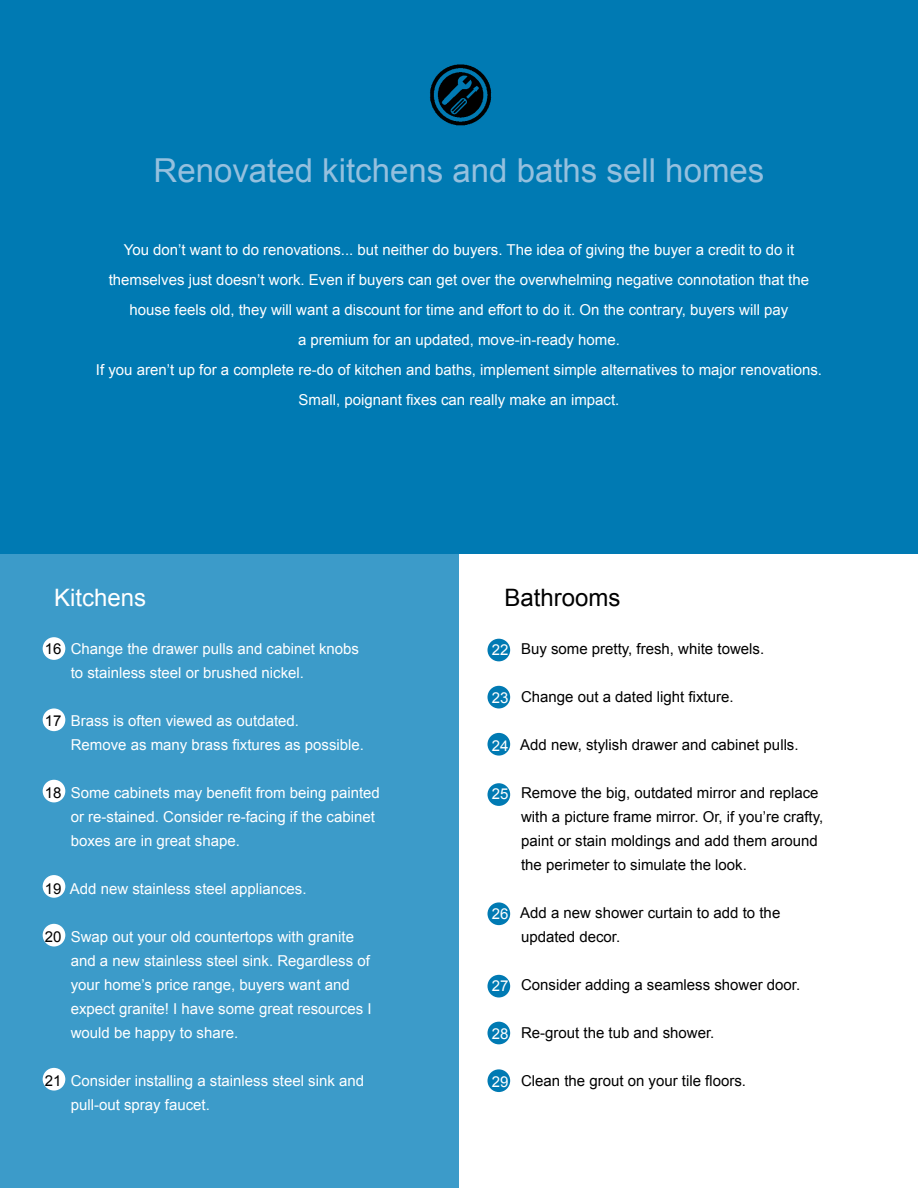
<style>
.page{position:relative;width:918px;height:1188px;background:#fff}
.page>*{position:absolute;margin:0;border:0;box-sizing:border-box;transform-origin:0 0}
.t1{font:33px "Arial";color:#95c0de}
.t2{font:24px "Arial";color:#000}
.t3{font:24px "Arial";color:#fff}
.t4{font:15px/24px "Arial";color:#fff}
.t5{font:15px/24px "Arial";color:#000}
</style>
<div class="page">
<div style="left:0;top:548px;width:459px;height:640px;background:#3c9bc9"></div>
<div style="left:0;top:0;width:918px;height:554px;background:#007ab3"></div>
<img style="left:430px;top:64px;width:62px;height:62px">
<div style="left:43px;top:637px;width:22px;height:23px;background:#fff;border-radius:50%"></div>
<div style="left:43px;top:708px;width:22px;height:23px;background:#fff;border-radius:50%"></div>
<div style="left:43px;top:780px;width:22px;height:22px;background:#fff;border-radius:50%"></div>
<div style="left:43px;top:875px;width:22px;height:23px;background:#fff;border-radius:50%"></div>
<div style="left:43px;top:924px;width:22px;height:22px;background:#fff;border-radius:50%"></div>
<div style="left:43px;top:1068px;width:22px;height:23px;background:#fff;border-radius:50%"></div>
<div style="left:487px;top:639px;width:23px;height:22px;background:#007ab3;border-radius:50%"></div>
<div style="left:487px;top:686px;width:23px;height:22px;background:#007ab3;border-radius:50%"></div>
<div style="left:487px;top:733px;width:23px;height:23px;background:#007ab3;border-radius:50%"></div>
<div style="left:487px;top:783px;width:23px;height:23px;background:#007ab3;border-radius:50%"></div>
<div style="left:487px;top:902px;width:23px;height:23px;background:#007ab3;border-radius:50%"></div>
<div style="left:487px;top:975px;width:23px;height:23px;background:#007ab3;border-radius:50%"></div>
<div style="left:487px;top:1022px;width:23px;height:22px;background:#007ab3;border-radius:50%"></div>
<div style="left:487px;top:1069px;width:23px;height:23px;background:#007ab3;border-radius:50%"></div>
<h1 class="t1" style="left:154px;top:149px;width:612px">Renovated kitchens and baths sell homes</h1>
<p class="t4" style="left:96px;top:235px;width:728px;line-height:30px;text-align:center">You don’t want to do renovations... but neither do buyers. The idea of giving the buyer a credit to do it themselves just doesn’t work. Even if buyers can get over the overwhelming negative connotation that the house feels old, they will want a discount for time and effort to do it. On the contrary, buyers will pay<br>a premium for an updated, move-in-ready home.<br>If you aren’t up for a complete re-do of kitchen and baths, implement simple alternatives to major renovations.<br>Small, poignant fixes can really make an impact.</p>
<h2 class="t3" style="left:54px;top:582px;width:94px">Kitchens</h2>
<p class="t4" style="left:71px;top:637px;width:290px">Change the drawer pulls and cabinet knobs to stainless steel or brushed nickel.</p>
<p class="t4" style="left:71px;top:709px;width:295px">Brass is often viewed as outdated.<br>Remove as many brass fixtures as possible.</p>
<p class="t4" style="left:71px;top:781px;width:311px">Some cabinets may benefit from being painted or re-stained. Consider re-facing if the cabinet boxes are in great shape.</p>
<p class="t4" style="left:70px;top:877px;width:238px">Add new stainless steel appliances.</p>
<p class="t4" style="left:71px;top:925px;width:302px">Swap out your old countertops with granite and a new stainless steel sink. Regardless of your home’s price range, buyers want and expect granite! I have some great resources I would be happy to share.</p>
<p class="t4" style="left:71px;top:1069px;width:295px">Consider installing a stainless steel sink and pull-out spray faucet.</p>
<p class="t5" style="left:45px;top:636px;width:18px">16</p>
<p class="t5" style="left:45px;top:708px;width:18px">17</p>
<p class="t5" style="left:45px;top:780px;width:18px">18</p>
<p class="t5" style="left:45px;top:876px;width:18px">19</p>
<p class="t5" style="left:45px;top:924px;width:18px">20</p>
<p class="t5" style="left:45px;top:1068px;width:18px">21</p>
<h2 class="t2" style="left:504px;top:582px;width:118px">Bathrooms</h2>
<p class="t5" style="left:521px;top:637px;width:245px">Buy some pretty, fresh, white towels.</p>
<p class="t5" style="left:521px;top:685px;width:214px">Change out a dated light fixture.</p>
<p class="t5" style="left:520px;top:733px;width:280px">Add new, stylish drawer and cabinet pulls.</p>
<p class="t5" style="left:521px;top:781px;width:304px">Remove the big, outdated mirror and replace with a picture frame mirror. Or, if you’re crafty, paint or stain moldings and add them around the perimeter to simulate the look.</p>
<p class="t5" style="left:520px;top:901px;width:262px">Add a new shower curtain to add to the updated decor.</p>
<p class="t5" style="left:521px;top:973px;width:281px">Consider adding a seamless shower door.</p>
<p class="t5" style="left:521px;top:1021px;width:195px">Re-grout the tub and shower.</p>
<p class="t5" style="left:521px;top:1069px;width:227px">Clean the grout on your tile floors.</p>
<p class="t4" style="left:492px;top:637px;width:18px">22</p>
<p class="t4" style="left:492px;top:685px;width:18px">23</p>
<p class="t4" style="left:492px;top:733px;width:18px">24</p>
<p class="t4" style="left:492px;top:781px;width:18px">25</p>
<p class="t4" style="left:492px;top:901px;width:18px">26</p>
<p class="t4" style="left:492px;top:973px;width:18px">27</p>
<p class="t4" style="left:492px;top:1021px;width:18px">28</p>
<p class="t4" style="left:492px;top:1069px;width:18px">29</p>
</div>
